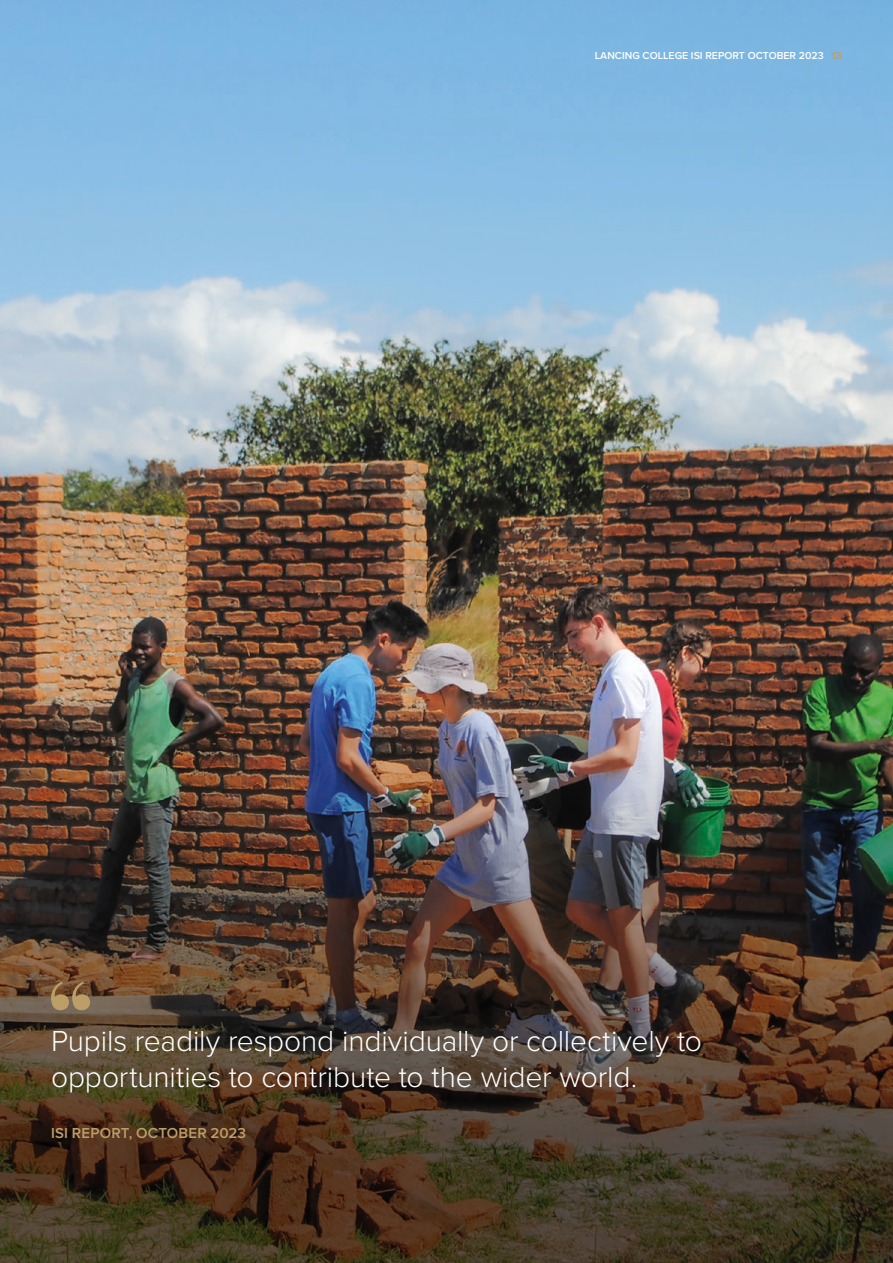
<style>
.page{position:relative;width:893px;height:1263px;background:#fff}
.page>*{position:absolute;margin:0;border:0;box-sizing:border-box;transform-origin:0 0}
.t1{font:300 30px/36px "Proxima Nova";letter-spacing:-.005em;color:#fff}
.t2{font:600 15px "Proxima Nova";letter-spacing:.01em;color:#bb9f67}
.t3{font:600 10.5px "Proxima Nova";color:#fff}
.s1{color:#bb9f67}
</style>
<div class="page">
<img style="left:0;top:0;width:893px;height:704px">
<img style="left:0;top:704px;width:893px;height:559px">
<svg style="left:51px;top:982px;width:39px;height:28px"></svg>
<p class="t3" style="left:595px;top:48px;width:249px">LANCING COLLEGE ISI REPORT OCTOBER 2023 <span class="s1">13</span></p>
<p class="t1" style="left:51px;top:1021px;width:652px">Pupils readily respond individually or collectively to opportunities to contribute to the wider world.</p>
<p class="t2" style="left:51px;top:1121px;width:197px">ISI REPORT, OCTOBER 2023</p>
</div>
